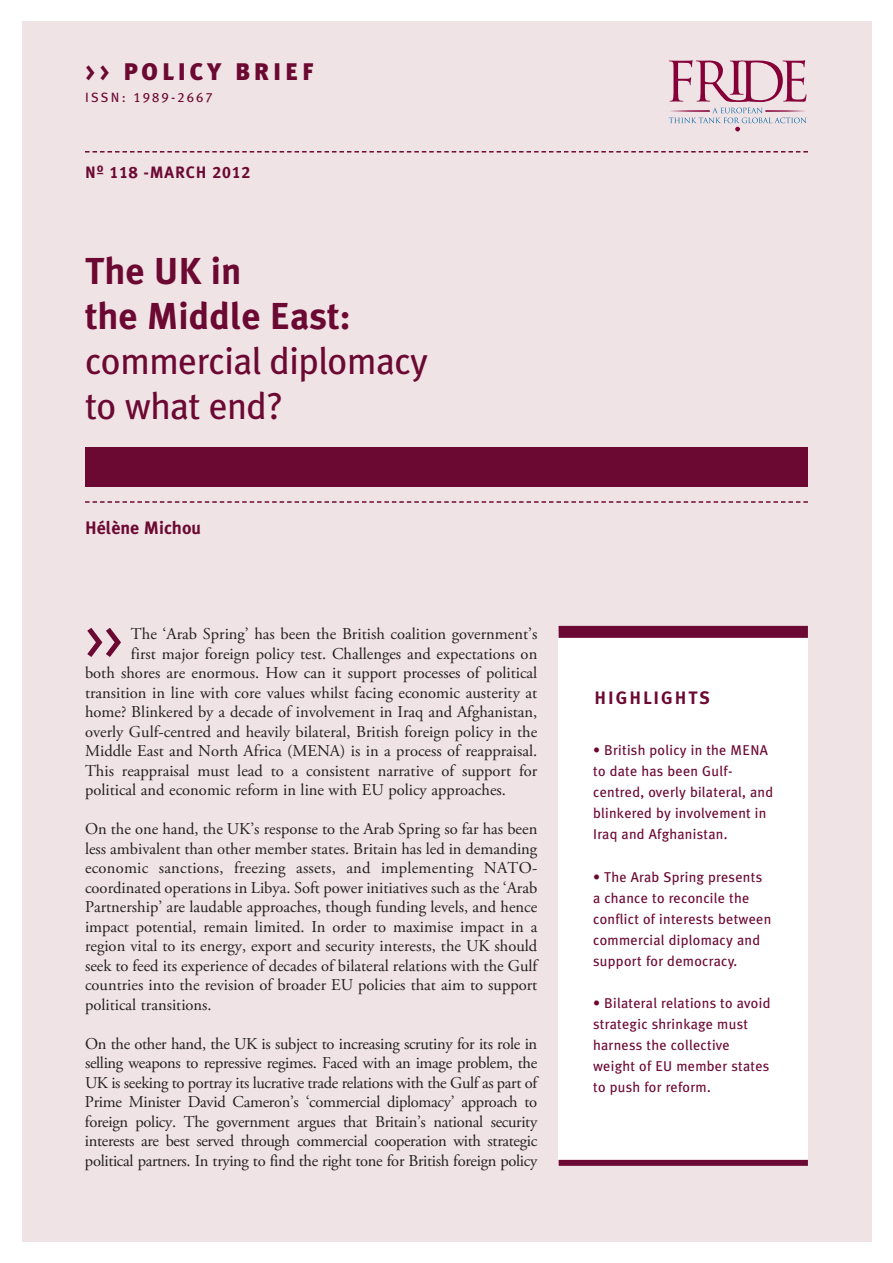
<style>
.page{position:relative;width:893px;height:1263px;background:#fff}
.page>*{position:absolute;margin:0;border:0;box-sizing:border-box;transform-origin:0 0}
.t1{font:54px "Meta Plus Book Caps";color:#6c0932}
.t2{font:37.5px/45px "Meta Plus";letter-spacing:-.015em;color:#6c0932}
.t3{font:700 37.5px/45px "Meta Plus";color:#6c0932}
.t4{font:900 24px "Meta Plus";letter-spacing:.165em;color:#6c0932}
.t5{font:700 18px "Meta Plus";color:#6c0932}
.t6{font:700 18px "Meta Plus";letter-spacing:.11em;color:#6c0932}
.t7{font:16.5px/19.5px "Adobe Garamond Pro";color:#231f20;text-align:justify}
.t8{font:16.5px "Meta Plus Bold Caps";letter-spacing:.055em;color:#6c0932}
.t9{font:14.25px/21px "Meta Plus";letter-spacing:.02em;color:#6c0932}
.t10{font:13.5px "Meta Plus Book Caps";letter-spacing:.16em;color:#6c0932}
.s1{font-family:"Meta Plus Bold Caps";font-weight:400}
</style>
<div class="page">
<div style="left:22px;top:22px;width:850px;height:1220px;background:#efe3e5"></div>
<svg style="left:85px;top:151px;width:723px;height:2px"></svg>
<div style="left:85px;top:447px;width:723px;height:39px;background:#6c0932"></div>
<svg style="left:85px;top:501px;width:723px;height:2px"></svg>
<div style="left:559px;top:632px;width:249px;height:534px;background:#fff"></div>
<div style="left:559px;top:626px;width:249px;height:12px;background:#6c0932"></div>
<div style="left:559px;top:1160px;width:249px;height:6px;background:#6c0932"></div>
<svg style="left:669px;top:60px;width:137px;height:71px"></svg>
<h3 class="t4" style="left:85px;top:57px;width:230px"><span class="s1">&gt;&gt;</span> POLICY BRIEF</h3>
<p class="t10" style="left:85px;top:90px;width:129px">ISSN: 1989-2667</p>
<p class="t8" style="left:85px;top:162px;width:167px">Nº 118 -MARCH 2012</p>
<h2 class="t3" style="left:85px;top:248px;width:267px">The UK in<br>the Middle East:</h2>
<h2 class="t2" style="left:85px;top:338px;width:344px">commercial diplomacy to what end?</h2>
<p class="t5" style="left:85px;top:518px;width:118px">Hélène Michou</p>
<h1 class="t1" style="left:85px;top:608px;width:39px">&gt;&gt;</h1>
<p class="t7" style="left:131px;top:625px;width:408px">The ‘Arab Spring’ has been the British coalition government’s</p>
<p class="t7" style="left:131px;top:645px;width:408px">first major foreign policy test. Challenges and expectations on</p>
<p class="t7" style="left:85px;top:664px;width:454px">both shores are enormous. How can it support processes of political</p>
<p class="t7" style="left:85px;top:684px;width:454px">transition in line with core values whilst facing economic austerity at</p>
<p class="t7" style="left:85px;top:703px;width:454px">home? Blinkered by a decade of involvement in Iraq and Afghanistan,</p>
<p class="t7" style="left:85px;top:723px;width:454px">overly Gulf-centred and heavily bilateral, British foreign policy in the</p>
<p class="t7" style="left:85px;top:742px;width:454px">Middle East and North Africa (MENA) is in a process of reappraisal.</p>
<p class="t7" style="left:85px;top:762px;width:454px">This reappraisal must lead to a consistent narrative of support for</p>
<p class="t7" style="left:85px;top:781px;width:422px">political and economic reform in line with EU policy approaches.</p>
<p class="t7" style="left:85px;top:820px;width:454px">On the one hand, the UK’s response to the Arab Spring so far has been less ambivalent than other member states. Britain has led in demanding economic sanctions, freezing assets, and implementing NATO&shy;coordinated operations in Libya. Soft power initiatives such as the ‘Arab Partnership’ are laudable approaches, though funding levels, and hence impact potential, remain limited. In order to maximise impact in a region vital to its energy, export and security interests, the UK should seek to feed its experience of decades of bilateral relations with the Gulf countries into the revision of broader EU policies that aim to support political transitions.</p>
<p class="t7" style="left:85px;top:1035px;width:454px">On the other hand, the UK is subject to increasing scrutiny for its role in selling weapons to repressive regimes. Faced with an image problem, the UK is seeking to portray its lucrative trade relations with the Gulf as part of Prime Minister David Cameron’s ‘commercial diplomacy’ approach to foreign policy. The government argues that Britain’s national security interests are best served through commercial cooperation with strategic political partners. In trying to find the right tone for British foreign policy</p>
<p class="t6" style="left:594px;top:687px;width:117px">HIGHLIGHTS</p>
<p class="t9" style="left:593px;top:740px;width:182px">• British policy in the MENA to date has been Gulf&shy;centred, overly bilateral, and blinkered by involvement in<br>Iraq and Afghanistan.</p>
<p class="t9" style="left:593px;top:866px;width:180px">• The Arab Spring presents a chance to reconcile the conflict of interests between commercial diplomacy and support for democracy.</p>
<p class="t9" style="left:593px;top:992px;width:179px">• Bilateral relations to avoid strategic shrinkage must harness the collective weight of EU member states to push for reform.</p>
</div>
